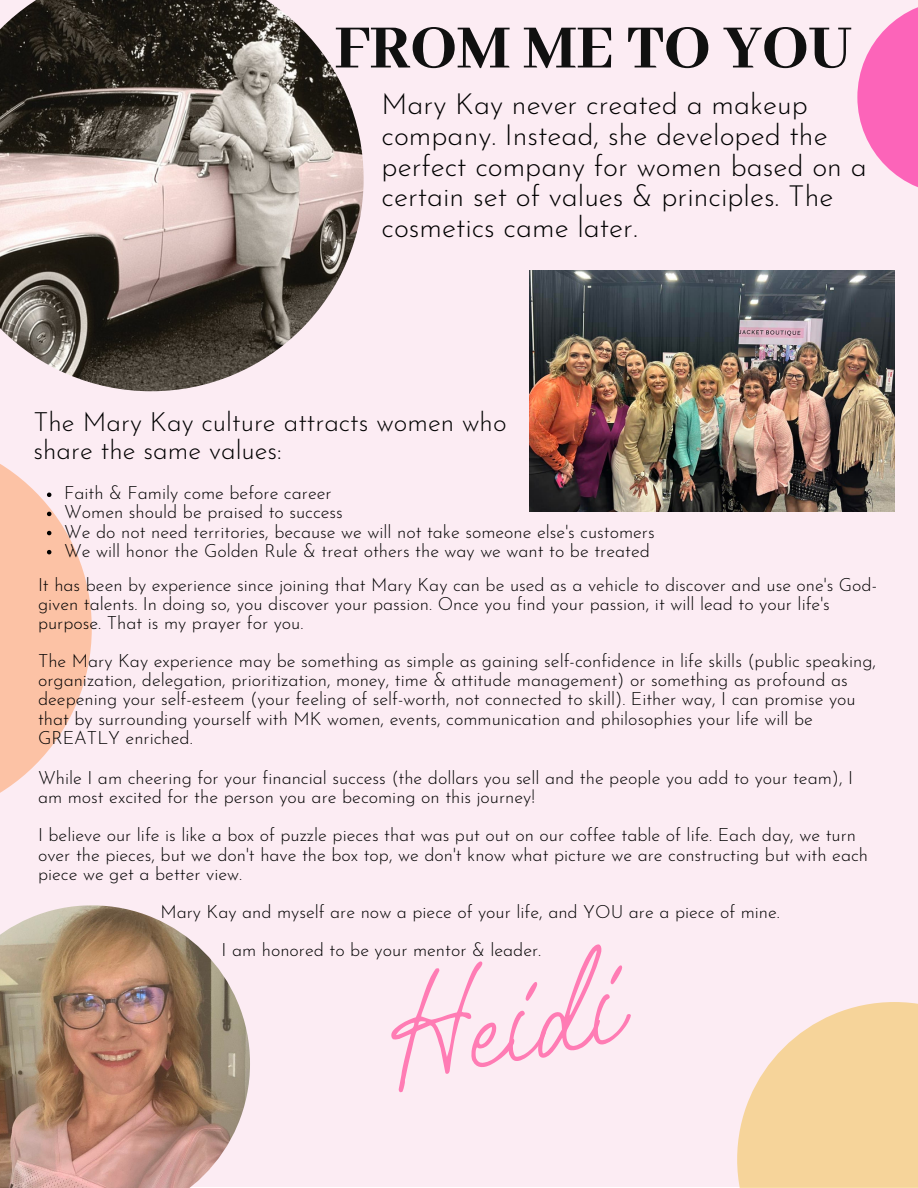
<style>
.page{position:relative;width:918px;height:1188px;background:#fff}
.page>*{position:absolute;margin:0;border:0;box-sizing:border-box;transform-origin:0 0}
.t1{font:152.7px "Quentin Sonata Script";color:#ff7cb4}
.t2{font:800 67.95px "Abhaya Libre";color:#101010}
.t3{font:300 28.65px/30.6px "Josefin Sans";color:#000}
.t4{font:300 26.25px/28.2px "Josefin Sans";color:#000}
.t5{font:300 18px/19.2px "Josefin Sans";color:#000}
</style>
<div class="page">
<div style="left:0;top:0;width:918px;height:1187px;background:#fcecf3"></div>
<svg style="left:0;top:464px;width:92px;height:329px;fill:#fcc2a5"></svg>
<svg style="left:737px;top:1002px;width:181px;height:186px;fill:#f6d49a"></svg>
<svg style="left:857px;top:7px;width:61px;height:180px;fill:#fc64b9"></svg>
<img style="left:0;top:0;width:364px;height:391px">
<img style="left:0;top:905px;width:250px;height:283px">
<img style="left:529px;top:271px;width:366px;height:240px">
<svg style="left:47px;top:493px;width:4px;height:4px"></svg>
<svg style="left:47px;top:512px;width:4px;height:4px"></svg>
<svg style="left:47px;top:531px;width:4px;height:4px"></svg>
<svg style="left:47px;top:550px;width:4px;height:4px"></svg>
<h2 class="t2" style="left:335px;top:10px;width:519px">FROM ME TO YOU</h2>
<h3 class="t3" style="left:382px;top:92px;width:487px">Mary Kay never created a makeup company. Instead, she developed the perfect company for women based on a certain set of values &amp; principles. The cosmetics came later.</h3>
<h3 class="t4" style="left:33px;top:410px;width:475px">The Mary Kay culture attracts women who share the same values:</h3>
<p class="t5" style="left:64px;top:485px;width:592px">Faith &amp; Family come before career<br>Women should be praised to success<br>We do not need territories, because we will not take someone else's customers We will honor the Golden Rule &amp; treat others the way we want to be treated</p>
<p class="t5" style="left:38px;top:577px;width:841px">It has been by experience since joining that Mary Kay can be used as a vehicle to discover and use one's God&shy;given talents. In doing so, you discover your passion. Once you find your passion, it will lead to your life's purpose. That is my prayer for you.</p>
<p class="t5" style="left:38px;top:653px;width:840px">The Mary Kay experience may be something as simple as gaining self-confidence in life skills (public speaking, organization, delegation, prioritization, money, time &amp; attitude management) or something as profound as deepening your self-esteem (your feeling of self-worth, not connected to skill). Either way, I can promise you that by surrounding yourself with MK women, events, communication and philosophies your life will be GREATLY enriched.</p>
<p class="t5" style="left:38px;top:770px;width:817px">While I am cheering for your financial success (the dollars you sell and the people you add to your team), I am most excited for the person you are becoming on this journey!</p>
<p class="t5" style="left:38px;top:827px;width:832px">I believe our life is like a box of puzzle pieces that was put out on our coffee table of life. Each day, we turn over the pieces, but we don't have the box top, we don't know what picture we are constructing but with each piece we get a better view.</p>
<p class="t5" style="left:222px;top:894px;width:560px;line-height:38.2px;text-indent:-61px">Mary Kay and myself are now a piece of your life, and YOU are a piece of mine.<br>I am honored to be your mentor &amp; leader.</p>
<h1 class="t1" style="left:373px;top:972px;width:240px;rotate:-11deg">Heidi</h1>
</div>
